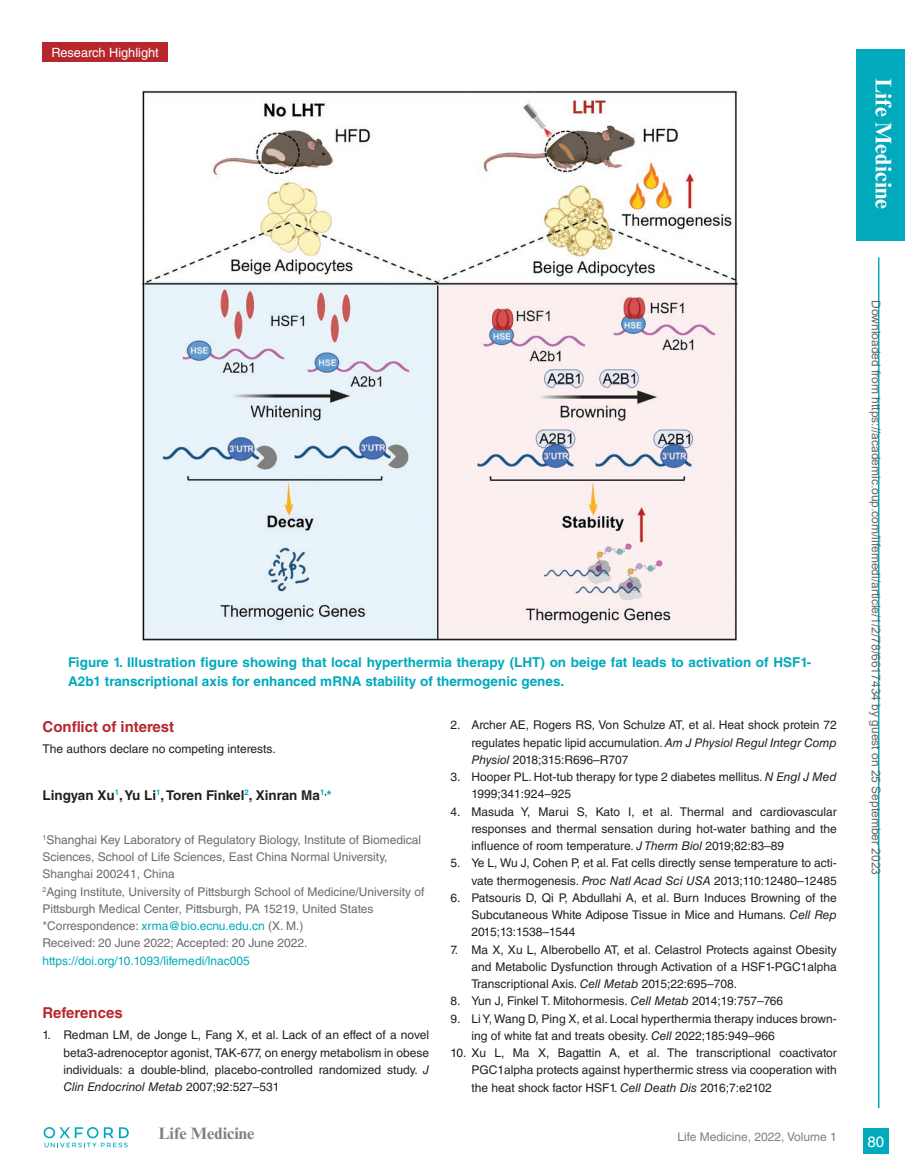
<style>
.page{position:relative;width:905px;height:1175px;background:#fff}
.page>*{position:absolute;margin:0;border:0;box-sizing:border-box;transform-origin:0 0}
.t1{font:700 22.5px "Times New Roman MT Std";color:#fff}
.t2{font:700 16.5px "Times New Roman MT Std";color:#847e82}
.t3{font:700 15px "Helvetica LT Std";color:#b7282e}
.t4{font:15px "Helvetica LT Std";color:#fff}
.t5{font:700 13.5px/19.5px "Helvetica LT Std";color:#00aabc}
.t6{font:700 13.5px "Helvetica LT Std";color:#231f20}
.t7{font:12.75px "Helvetica LT Std";color:#fff}
.t8{font:12px/17.2px "Helvetica LT Std";color:#231f20;text-align:justify}
.t9{font:12px/17.2px "Helvetica LT Std";color:#6e6a6e}
.t10{font:12px "Arial";color:#666}
.t11{font:12px "Helvetica LT Std";color:#00aabc}
.t12{font:12px "Helvetica LT Std";color:#847e82}
.s1{color:#00aabc}
.s2{font-style:italic}
</style>
<div class="page">
<div style="left:855px;top:49px;width:49px;height:191px;background:#00aabc"></div>
<div style="left:863px;top:1128px;width:25px;height:25px;background:#00aabc"></div>
<svg style="left:44px;top:1127px;width:85px;height:20px"></svg>
<div style="left:43px;top:43px;width:125px;height:19px;background:#b7282e"></div>
<hr style="left:877px;top:257px;width:2px;height:851px;background:#00aabc">
<img style="left:142px;top:90px;width:595px;height:550px">
<p class="t7" style="left:52px;top:45px;width:109px">Research Highlight</p>
<h1 class="t1" style="left:897px;top:78px;width:132px;rotate:90deg">Life Medicine</h1>
<p class="t5" style="left:68px;top:652px;width:744px">Figure 1. Illustration figure showing that local hyperthermia therapy (LHT) on beige fat leads to activation of HSF1-<br>A2b1 transcriptional axis for enhanced mRNA stability of thermogenic genes.</p>
<p class="t3" style="left:43px;top:717px;width:133px">Conflict of interest</p>
<p class="t8" style="left:43px;top:740px;width:234px">The authors declare no competing interests.</p>
<p class="t6" style="left:43px;top:786px;width:291px">Lingyan Xu<sup>1</sup>, Yu Li<sup>1</sup>, Toren Finkel<sup>2</sup>, Xinran Ma<sup>1</sup><sup>,</sup><span class="s1">*</span></p>
<p class="t9" style="left:43px;top:831px;width:383px"><sup>1</sup>Shanghai Key Laboratory of Regulatory Biology, Institute of Biomedical Sciences, School of Life Sciences, East China Normal University, Shanghai 200241, China<br><sup>2</sup>Aging Institute, University of Pittsburgh School of Medicine/University of Pittsburgh Medical Center, Pittsburgh, PA 15219, United States *Correspondence: <span class="s1">xrma@bio.ecnu.edu.cn</span> (X. M.)<br>Received: 20 June 2022; Accepted: 20 June 2022.</p>
<p class="t11" style="left:43px;top:953px;width:209px">https://doi.org/10.1093/lifemedi/lnac005</p>
<p class="t3" style="left:43px;top:1003px;width:82px">References</p>
<p class="t8" style="left:64px;top:1026px;width:367px;text-indent:-21px">1. Redman LM, de Jonge L, Fang X, et al. Lack of an effect of a novel beta3-adrenoceptor agonist, TAK-677, on energy metabolism in obese individuals: a double-blind, placebo-controlled randomized study. <span class="s2">J Clin Endocrinol Metab</span> 2007;92:527–531</p>
<h2 class="t2" style="left:158px;top:1122px;width:97px">Life Medicine</h2>
<p class="t8" style="left:471px;top:716px;width:367px;text-indent:-21px">2. Archer AE, Rogers RS, Von Schulze AT, et al. Heat shock protein 72 regulates hepatic lipid accumulation. <span class="s2">Am J Physiol Regul Integr Comp Physiol</span> 2018;315:R696–R707</p>
<p class="t8" style="left:471px;top:768px;width:367px;text-indent:-21px">3. Hooper PL. Hot-tub therapy for type 2 diabetes mellitus. <span class="s2">N Engl J Med<br></span>1999;341:924–925</p>
<p class="t8" style="left:471px;top:802px;width:367px;text-indent:-21px">4. Masuda Y, Marui S, Kato I, et al. Thermal and cardiovascular responses and thermal sensation during hot-water bathing and the influence of room temperature. <span class="s2">J Therm Biol</span> 2019;82:83–89</p>
<p class="t8" style="left:450px;top:854px;width:388px;text-align:right">5. Ye L, Wu J, Cohen P, et al. Fat cells directly sense temperature to acti&shy;vate thermogenesis. <span class="s2">Proc Natl Acad Sci USA</span> 2013;110:12480–12485</p>
<p class="t8" style="left:471px;top:889px;width:367px;text-indent:-21px">6. Patsouris D, Qi P, Abdullahi A, et al. Burn Induces Browning of the Subcutaneous White Adipose Tissue in Mice and Humans. <span class="s2">Cell Rep </span>2015;13:1538–1544</p>
<p class="t8" style="left:471px;top:940px;width:367px;text-indent:-21px">7. Ma X, Xu L, Alberobello AT, et al. Celastrol Protects against Obesity and Metabolic Dysfunction through Activation of a HSF1-PGC1alpha Transcriptional Axis. <span class="s2">Cell Metab</span> 2015;22:695–708.</p>
<p class="t8" style="left:450px;top:992px;width:334px">8. Yun J, Finkel T. Mitohormesis. <span class="s2">Cell Metab</span> 2014;19:757–766</p>
<p class="t8" style="left:471px;top:1009px;width:367px;text-indent:-21px">9. Li Y, Wang D, Ping X, et al. Local hyperthermia therapy induces brown&shy;ing of white fat and treats obesity. <span class="s2">Cell</span> 2022;185:949–966</p>
<p class="t8" style="left:471px;top:1044px;width:367px;text-indent:-21px">10. Xu L, Ma X, Bagattin A, et al. The transcriptional coactivator PGC1alpha protects against hyperthermic stress via cooperation with the heat shock factor HSF1. <span class="s2">Cell Death Dis</span> 2016;7:e2102</p>
<p class="t12" style="left:677px;top:1129px;width:161px">Life Medicine, 2022, Volume 1</p>
<p class="t10" style="left:880px;top:300px;width:576px;rotate:90deg">Downloaded from https://academic.oup.com/lifemedi/article/1/2/78/6617434 by guest on 25 September 2023</p>
<p class="t4" style="left:867px;top:1132px;width:18px">80</p>
</div>
